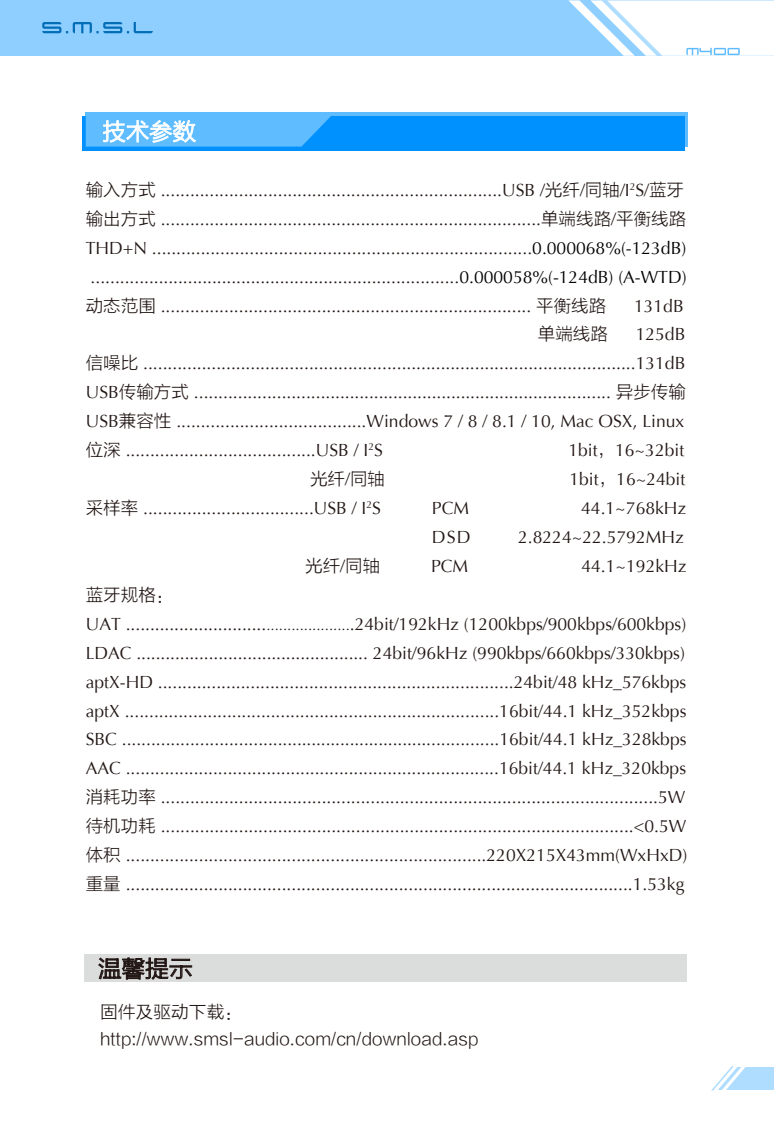
<style>
.page{position:relative;width:774px;height:1132px;background:#fff}
.page>*{position:absolute;margin:0;border:0;box-sizing:border-box;transform-origin:0 0}
.t1{font:23.4px "FZLTXHK";color:#fff}
.t2{font:23.4px "FZLTXHK";color:#231815}
.t3{font:17.4px/28.8px "Optima";color:#231815}
.t4{font:17.4px/27.6px "FZLTXHK";letter-spacing:-.005em;color:#231815}
.s1{font-family:"FZLTXHK"}
.s2{color:#000}
.s3{font-family:"Optima"}
.s4{font-family:"Adobe Song Std";font-weight:300}
.s5{color:#221714}
</style>
<div class="page">
<svg style="left:335px;top:112px;width:353px;height:34px;background:#4bb3ff"></svg>
<div style="left:82px;top:117px;width:602px;height:34px;background:#0091ff"></div>
<svg style="left:86px;top:112px;width:249px;height:34px;background:#68c0ff"></svg>
<div style="left:0;top:0;width:774px;height:55px;background:#8ecfff"></div>
<svg style="left:42px;top:22px;width:111px;height:11px"></svg>
<div style="left:675px;top:1066px;width:99px;height:23px;background:#aeddff"></div>
<svg style="left:675px;top:1066px;width:71px;height:24px"></svg>
<div style="left:84px;top:953px;width:602px;height:28px;background:#dbdcdc"></div>
<svg style="left:98px;top:957px;width:94px;height:22px"></svg>
<svg style="left:568px;top:0;width:206px;height:56px"></svg>
<h1 class="t1" style="left:103px;top:119px;width:95px">技术参数</h1>
<p class="t3" style="left:86px;top:176px;width:602px"><span class="s1">输入方式</span> ......................................................................USB /<span class="s1">光纤</span>/<span class="s1">同轴</span>/I<sup>2</sup>S/<span class="s1">蓝牙输出方式</span> ..............................................................................<span class="s1">单端线路</span>/<span class="s1">平衡线路</span>THD+N ..............................................................................<span class="s2">0.000068%(-123dB) </span>............................................................................<span class="s2">0.000058%(-124dB) (A-WTD)</span><span class="s1">动态范围</span> ............................................................................ <span class="s1">平衡线路</span></p>
<p class="t3" style="left:634px;top:291px;width:51px">131dB</p>
<p class="t4" style="left:538px;top:321px;width:72px">单端线路</p>
<p class="t3" style="left:86px;top:320px;width:602px;text-align:justify;text-indent:550px">125dB<span class="s1">信噪比</span> .....................................................................................................131dB USB<span class="s1">传输方式</span> ...................................................................................... <span class="s1">异步传输</span>USB<span class="s1">兼容性</span> .......................................Windows 7 / 8 / 8.1 / 10, Mac OSX, Linux<span class="s1">位深</span> .......................................USB / I<sup>2</sup>S</p>
<p class="t3" style="left:568px;top:436px;width:117px">1bit<span class="s1">，</span>16~32bit</p>
<p class="t4" style="left:310px;top:465px;width:77px">光纤<span class="s3">/</span>同轴</p>
<p class="t3" style="left:569px;top:465px;width:117px">1bit<span class="s1">，</span>16~24bit</p>
<p class="t3" style="left:86px;top:494px;width:297px"><span class="s1">采样率</span> ...................................USB / I<sup>2</sup>S</p>
<p class="t3" style="left:432px;top:494px;width:39px">PCM</p>
<p class="t3" style="left:581px;top:494px;width:107px">44.1~768kHz</p>
<p class="t3" style="left:432px;top:522px;width:40px">DSD</p>
<p class="t3" style="left:518px;top:522px;width:167px">2.8224~22.5792MHz</p>
<p class="t4" style="left:305px;top:552px;width:77px">光纤<span class="s3">/</span>同轴</p>
<p class="t3" style="left:431px;top:551px;width:39px">PCM</p>
<p class="t3" style="left:581px;top:551px;width:107px">44.1~192kHz</p>
<p class="t4" style="left:86px;top:581px;width:89px">蓝牙规格：</p>
<p class="t3" style="left:86px;top:609px;width:603px">UAT .............................<span class="s4">....................</span>.24bit/192kHz (1200kbps/900kbps/600kbps)<br>LDAC ................................................ 24bit/96kHz (990kbps/660kbps/330kbps) aptX-HD .........................................................................24bit/48 kHz_576kbps aptX .............................................................................16bit/44.1 kHz_352kbps SBC ..............................................................................16bit/44.1 kHz_328kbps AAC .............................................................................16bit/44.1 kHz_320kbps<span class="s1">消耗功率</span> ......................................................................................................5W<span class="s1">待机功耗</span> .................................................................................................&lt;0.5W<span class="s1">体积</span> ..........................................................................<span class="s5">220X215X43mm(WxHxD)</span><span class="s1">重量</span> ........................................................................................................1.53kg</p>
<h1 class="t2" style="left:98px;top:955px;width:96px">温馨提示</h1>
<p class="t4" style="left:100px;top:997px;width:380px">固件及驱动下载：http://www.smsl-audio.com/cn/download.asp</p>
</div>
